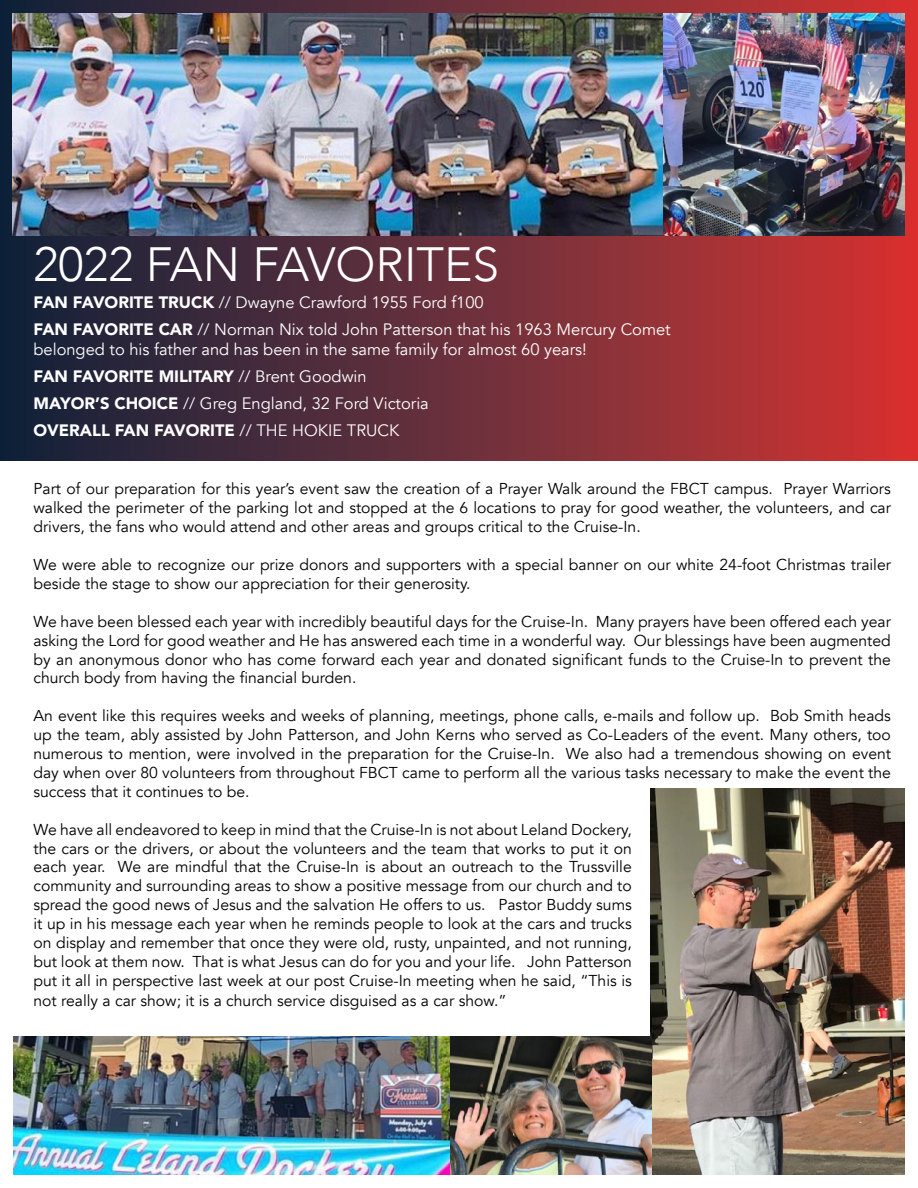
<style>
.page{position:relative;width:918px;height:1188px;background:#fff}
.page>*{position:absolute;margin:0;border:0;box-sizing:border-box;transform-origin:0 0}
.t1{font:300 48px "Avenir";color:#fff}
.t2{font:16.5px/27px "Avenir";color:#fff}
.t3{font:15.75px/18.9px "Avenir";color:#000;text-align:justify}
.s1{font-weight:900}
</style>
<div class="page">
<div style="left:0;top:0;width:918px;height:460px;background:linear-gradient(to right,#0b253d,#d23634)"></div>
<img style="left:12px;top:14px;width:652px;height:221px">
<img style="left:651px;top:788px;width:253px;height:386px">
<img style="left:664px;top:14px;width:240px;height:221px">
<img style="left:14px;top:1037px;width:436px;height:137px">
<img style="left:450px;top:1037px;width:201px;height:137px">
<h1 class="t1" style="left:33px;top:236px;width:467px">2022 FAN FAVORITES</h1>
<p class="t2" style="left:33px;top:289px;width:639px"><span class="s1">FAN FAVORITE TRUCK</span> // Dwayne Crawford 1955 Ford f100<br><span class="s1">FAN FAVORITE CAR</span> // Norman Nix told John Patterson that his 1963 Mercury Comet</p>
<p class="t2" style="left:33px;top:336px;width:555px">belonged to his father and has been in the same family for almost 60 years!<br><span class="s1">FAN FAVORITE MILITARY</span> // Brent Goodwin<br><span class="s1">MAYOR’S CHOICE</span> // Greg England, 32 Ford Victoria<br><span class="s1">OVERALL FAN FAVORITE</span> // THE HOKIE TRUCK</p>
<p class="t3" style="left:33px;top:480px;width:859px">Part of our preparation for this year’s event saw the creation of a Prayer Walk around the FBCT campus. Prayer Warriors walked the perimeter of the parking lot and stopped at the 6 locations to pray for good weather, the volunteers, and car drivers, the fans who would attend and other areas and groups critical to the Cruise-In.</p>
<p class="t3" style="left:33px;top:556px;width:859px">We were able to recognize our prize donors and supporters with a special banner on our white 24-foot Christmas trailer beside the stage to show our appreciation for their generosity.</p>
<p class="t3" style="left:33px;top:612px;width:859px">We have been blessed each year with incredibly beautiful days for the Cruise-In. Many prayers have been offered each year asking the Lord for good weather and He has answered each time in a wonderful way. Our blessings have been augmented by an anonymous donor who has come forward each year and donated significant funds to the Cruise-In to prevent the church body from having the financial burden.</p>
<p class="t3" style="left:33px;top:707px;width:859px">An event like this requires weeks and weeks of planning, meetings, phone calls, e-mails and follow up. Bob Smith heads up the team, ably assisted by John Patterson, and John Kerns who served as Co-Leaders of the event. Many others, too numerous to mention, were involved in the preparation for the Cruise-In. We also had a tremendous showing on event day when over 80 volunteers from throughout FBCT came to perform all the various tasks necessary to make the event the success that it continues to be.</p>
<p class="t3" style="left:33px;top:820px;width:600px">We have all endeavored to keep in mind that the Cruise-In is not about Leland Dockery, the cars or the drivers, or about the volunteers and the team that works to put it on each year. We are mindful that the Cruise-In is about an outreach to the Trussville community and surrounding areas to show a positive message from our church and to spread the good news of Jesus and the salvation He offers to us. Pastor Buddy sums it up in his message each year when he reminds people to look at the cars and trucks on display and remember that once they were old, rusty, unpainted, and not running, but look at them now. That is what Jesus can do for you and your life. John Patterson put it all in perspective last week at our post Cruise-In meeting when he said, “This is not really a car show; it is a church service disguised as a car show.”</p>
</div>
